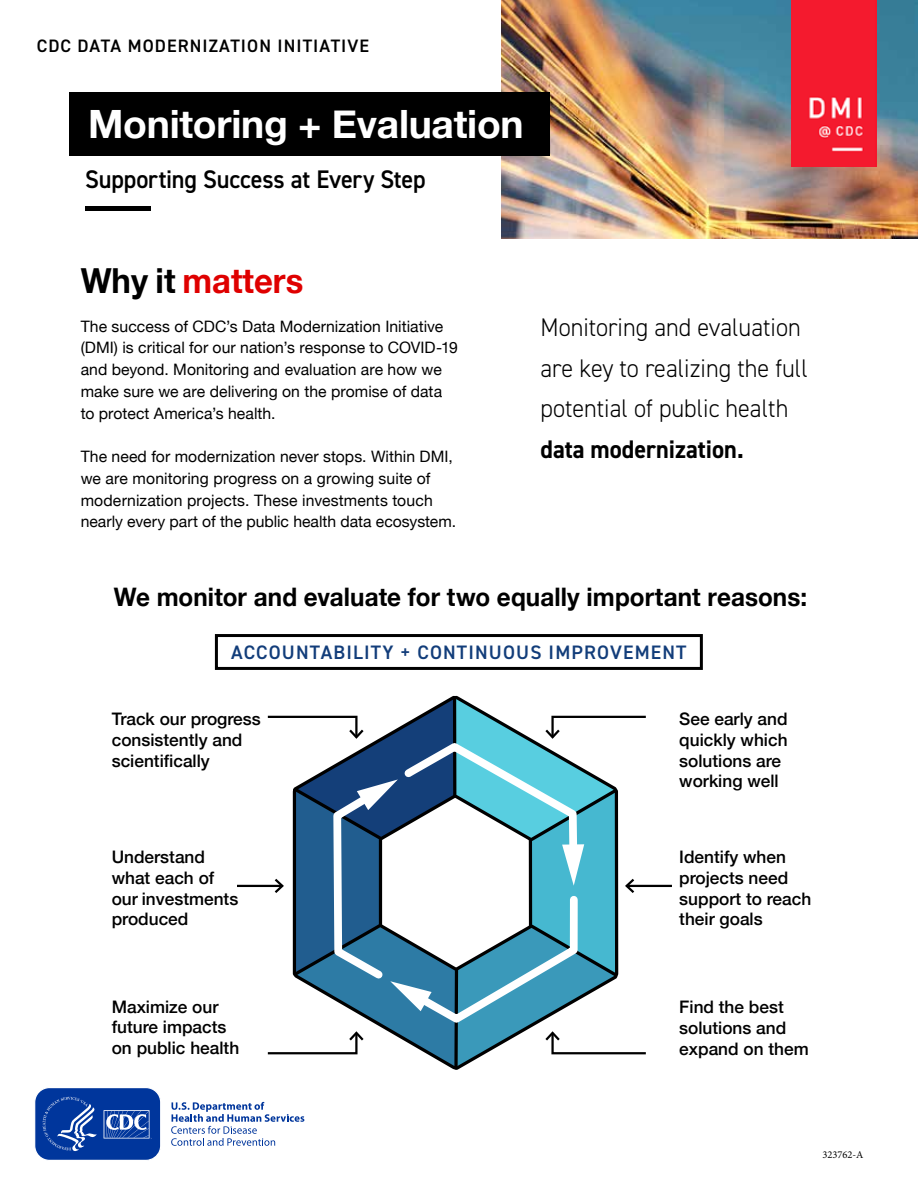
<style>
.page{position:relative;width:918px;height:1188px;background:#fff}
.page>*{position:absolute;margin:0;border:0;box-sizing:border-box;transform-origin:0 0}
.t1{font:700 39px "Helvetica Neue";letter-spacing:-.005em;color:#fff}
.t2{font:700 34.5px "Helvetica Neue";color:#df0000;scale:.95 1}
.t3{font:300 25.5px/40.5px "DIN2014";color:#000;scale:.95 1}
.t4{font:700 25.5px "Helvetica Neue";letter-spacing:.005em;color:#000;scale:.95 1}
.t5{font:600 25.5px "DIN2014";letter-spacing:-.01em;color:#000;scale:.95 1}
.t6{font:600 19.5px "DIN2014";letter-spacing:.06em;color:#123d7a}
.t7{font:600 18px "DIN2014";letter-spacing:.06em;color:#000}
.t8{font:500 17.25px/20.7px "Helvetica Neue";color:#000}
.t9{font:15.75px/21.8px "Helvetica Neue";letter-spacing:.005em;color:#000}
.t10{font:10.5px "Minion Pro";color:#000}
.s1{color:#000}
.s2{font-weight:700}
</style>
<div class="page">
<hr style="left:85px;top:207px;width:66px;height:4px;background:#000">
<div style="left:215px;top:634px;width:488px;height:36px;border:3px solid #000"></div>
<img style="left:501px;top:0;width:417px;height:239px">
<img style="left:791px;top:0;width:85px;height:167px">
<div style="left:70px;top:92px;width:480px;height:64px;background:#000"></div>
<hr style="left:237px;top:885px;width:45px;height:2px;background:#000">
<hr style="left:627px;top:885px;width:45px;height:2px;background:#000">
<svg style="left:266px;top:696px;width:382px;height:374px"></svg>
<svg style="left:171px;top:1102px;width:133px;height:44px"></svg>
<svg style="left:35px;top:1088px;width:126px;height:72px;background:#2250a9"></svg>
<p class="t7" style="left:37px;top:34px;width:334px">CDC DATA MODERNIZATION INITIATIVE</p>
<h1 class="t1" style="left:88px;top:93px;width:437px">Monitoring + Evaluation</h1>
<h1 class="t5" style="left:85px;top:162px;width:360px">Supporting Success at Every Step</h1>
<h2 class="t2" style="left:81px;top:253px;width:236px"><span class="s1">Why it</span> matters</h2>
<p class="t9" style="left:81px;top:316px;width:379px">The success of CDC’s Data Modernization Initiative (DMI) is critical for our nation’s response to COVID-19 and beyond. Monitoring and evaluation are how we make sure we are delivering on the promise of data to protect America’s health.</p>
<p class="t9" style="left:81px;top:447px;width:377px">The need for modernization never stops. Within DMI, we are monitoring progress on a growing suite of modernization projects. These investments touch nearly every part of the public health data ecosystem.</p>
<p class="t3" style="left:541px;top:308px;width:283px">Monitoring and evaluation are key to realizing the full potential of public health <span class="s2">data modernization.</span></p>
<p class="t4" style="left:114px;top:577px;width:731px">We monitor and evaluate for two equally important reasons:</p>
<p class="t6" style="left:231px;top:639px;width:457px">ACCOUNTABILITY + CONTINUOUS IMPROVEMENT</p>
<p class="t8" style="left:112px;top:707px;width:150px">Track our progress consistently and scientifically</p>
<p class="t8" style="left:112px;top:845px;width:128px">Understand what each of our investments produced</p>
<p class="t8" style="left:112px;top:995px;width:129px">Maximize our future impacts on public health</p>
<p class="t8" style="left:679px;top:707px;width:110px">See early and quickly which solutions are working well</p>
<p class="t8" style="left:679px;top:845px;width:133px">Identify when projects need support to reach their goals</p>
<p class="t8" style="left:679px;top:996px;width:131px">Find the best solutions and expand on them</p>
<p class="t10" style="left:822px;top:1148px;width:43px">323762-A</p>
</div>
